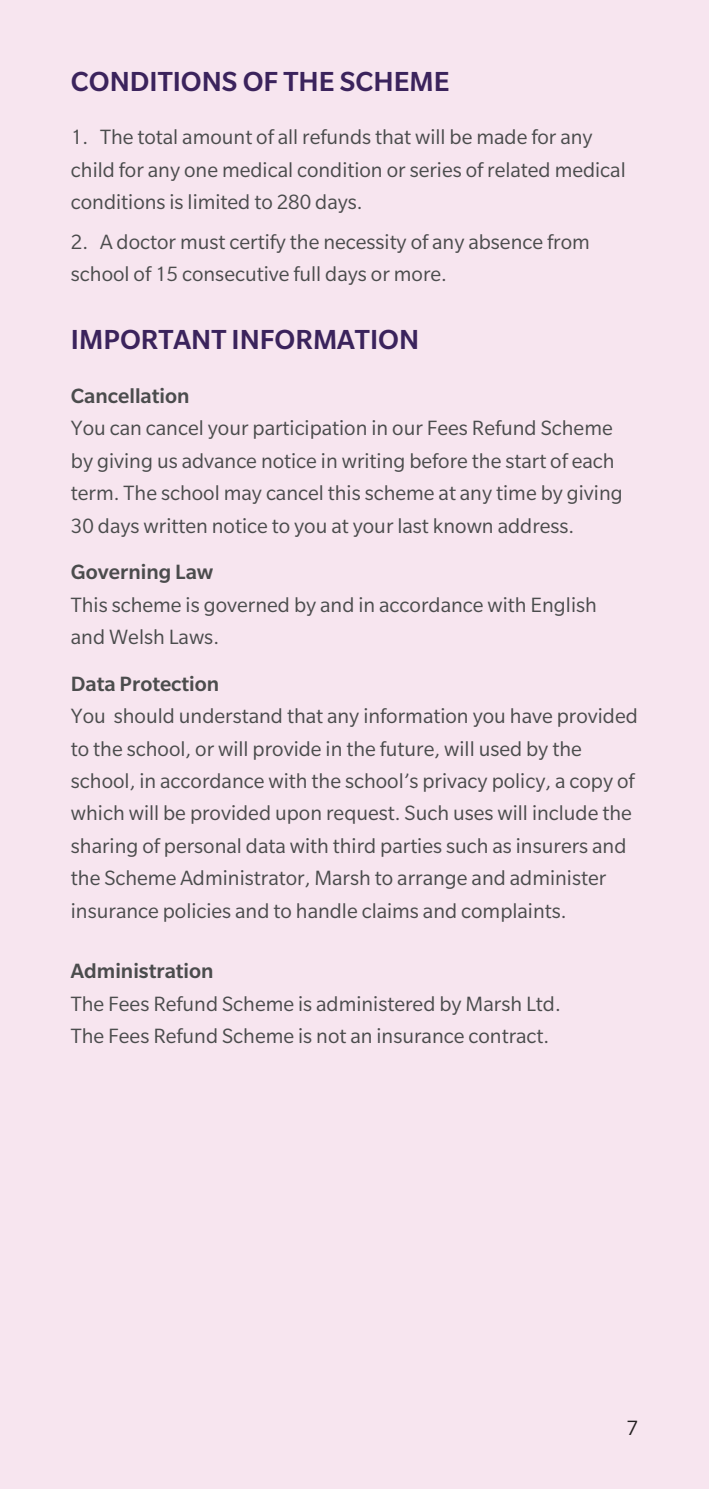
<style>
.page{position:relative;width:709px;height:1489px;background:#fff}
.page>*{position:absolute;margin:0;border:0;box-sizing:border-box;transform-origin:0 0}
.t1{font:500 30px "Slate Pro";color:#3b235c}
.t2{font:22.5px/32.5px "Slate Pro";color:#4b4c4d}
.t3{font:500 22.5px "Slate Pro";color:#4b4c4d}
.t4{font:22.5px "Slate Pro";color:#231f20}
</style>
<div class="page">
<div style="left:0;top:0;width:709px;height:1488px;background:#f7e5ef"></div>
<h1 class="t1" style="left:71px;top:65px;width:380px">CONDITIONS OF THE SCHEME</h1>
<p class="t2" style="left:71px;top:121px;width:556px">1. The total amount of all refunds that will be made for any child for any one medical condition or series of related medical conditions is limited to 280 days.</p>
<p class="t2" style="left:71px;top:225px;width:520px">2. A doctor must certify the necessity of any absence from school of 15 consecutive full days or more.</p>
<h1 class="t1" style="left:71px;top:323px;width:350px">IMPORTANT INFORMATION</h1>
<p class="t3" style="left:71px;top:383px;width:120px">Cancellation</p>
<p class="t2" style="left:71px;top:412px;width:553px">You can cancel your participation in our Fees Refund Scheme by giving us advance notice in writing before the start of each term. The school may cancel this scheme at any time by giving 30 days written notice to you at your last known address.</p>
<p class="t3" style="left:71px;top:560px;width:144px">Governing Law</p>
<p class="t2" style="left:71px;top:588px;width:527px">This scheme is governed by and in accordance with English and Welsh Laws.</p>
<p class="t3" style="left:71px;top:671px;width:150px">Data Protection</p>
<p class="t2" style="left:71px;top:699px;width:568px">You should understand that any information you have provided to the school, or will provide in the future, will used by the school, in accordance with the school’s privacy policy, a copy of which will be provided upon request. Such uses will include the sharing of personal data with third parties such as insurers and the Scheme Administrator, Marsh to arrange and administer insurance policies and to handle claims and complaints.</p>
<p class="t3" style="left:71px;top:959px;width:144px">Administration</p>
<p class="t2" style="left:71px;top:987px;width:491px">The Fees Refund Scheme is administered by Marsh Ltd.<br>The Fees Refund Scheme is not an insurance contract.</p>
<p class="t4" style="left:626px;top:1416px;width:13px">7</p>
</div>
